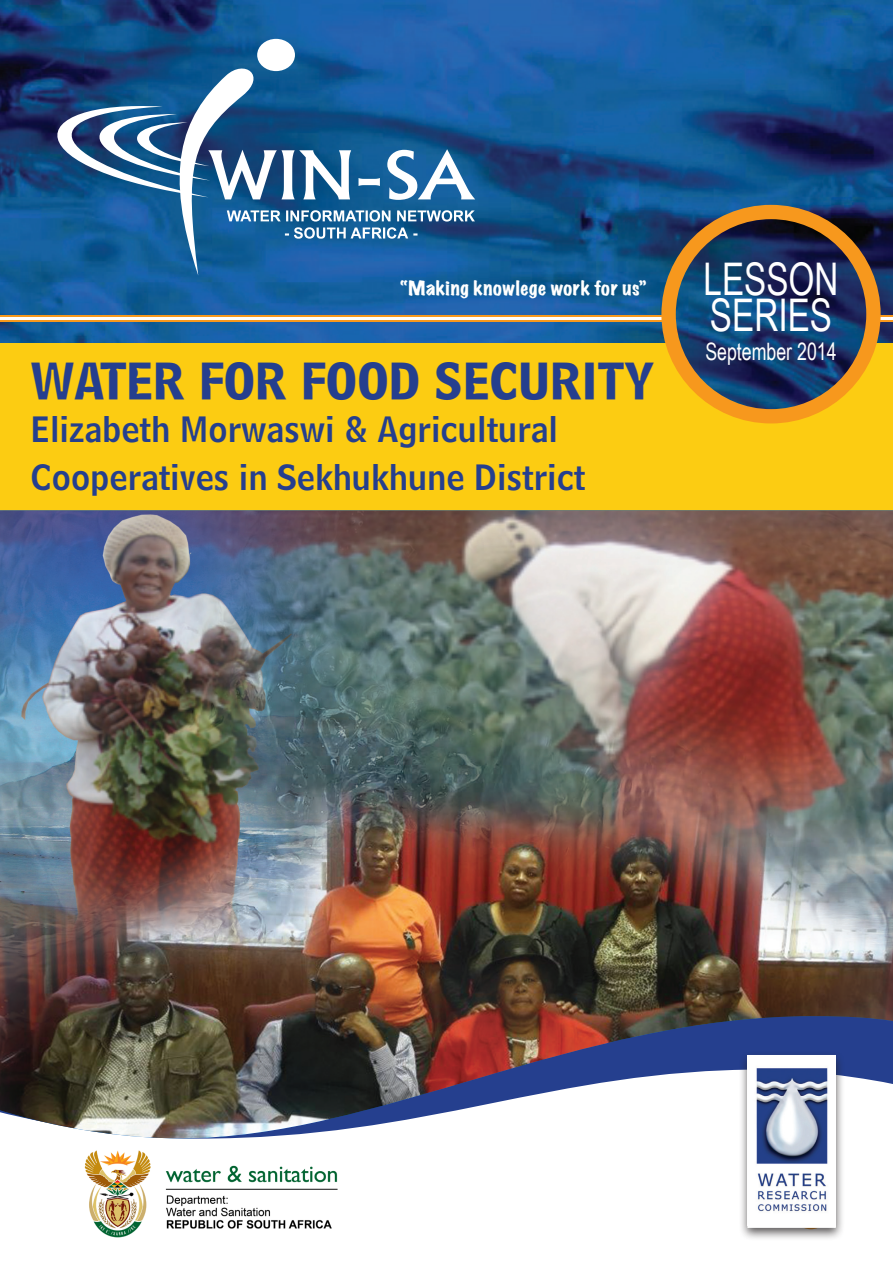
<style>
.page{position:relative;width:893px;height:1263px;background:#fff}
.page>*{position:absolute;margin:0;border:0;box-sizing:border-box;transform-origin:0 0}
.t1{font:45px/36px "Arial Narrow";color:#fff;scale:.9 1}
.t2{font:43.5px "Bell Centennial Bold Listing";color:#253f8e}
.t3{font:34.5px/48px "Bell Centennial Name And Number";color:#253f8e}
.t4{font:24px "Arial Narrow";color:#fff;scale:.9 1}
.t5{font:expanded 18px "Marker Felt";letter-spacing:.035em;color:#fff}
</style>
<div class="page">
<div style="left:0;top:0;width:893px;height:1036px;background:#fccc12"></div>
<img style="left:0;top:0;width:893px;height:342px">
<img style="left:0;top:511px;width:893px;height:627px">
<svg style="left:39px;top:20px;width:469px;height:295px;background:#165b9c"></svg>
<div style="left:257px;top:39px;width:38px;height:32px;background:#fff;border-radius:50%"></div>
<svg style="left:39px;top:58px;width:436px;height:218px;background:#316a9d"></svg>
<hr style="left:0;top:315px;width:893px;height:2px;background:#f7981d">
<hr style="left:0;top:317px;width:893px;height:3px;background:#fff">
<hr style="left:0;top:320px;width:893px;height:1px;background:#f7981d">
<div style="left:661px;top:205px;width:220px;height:218px;background:#f7981d;border-radius:50%"></div>
<img style="left:676px;top:219px;width:190px;height:190px;border-radius:95px">
<div style="left:738px;top:1050px;width:107px;height:191px;background:#231f20;opacity:.75"></div>
<img style="left:749px;top:1057px;width:85px;height:169px">
<img style="left:84px;top:1150px;width:254px;height:88px">
<p class="t5" style="left:401px;top:273px;width:247px">“Making knowlege work for us”</p>
<p class="t2" style="left:31px;top:351px;width:625px">WATER FOR FOOD SECURITY</p>
<p class="t3" style="left:31px;top:405px;width:556px">Elizabeth Morwaswi &amp; Agricultural<br>Cooperatives in Sekhukhune District</p>
<p class="t1" style="left:703px;top:260px;width:152px">LESSON<br>SERIES</p>
<p class="t4" style="left:705px;top:334px;width:147px">September 2014</p>
</div>
